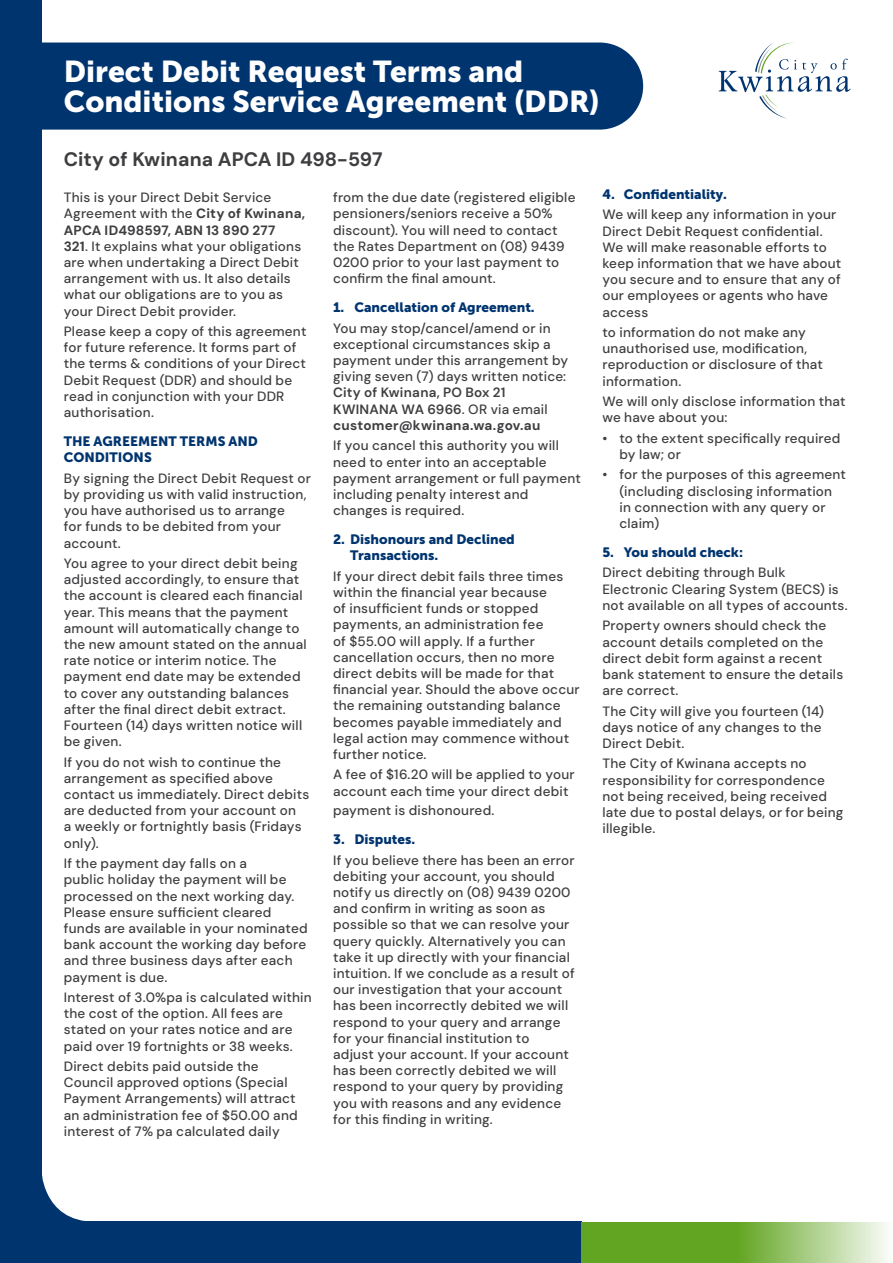
<style>
.page{position:relative;width:893px;height:1263px;background:#fff}
.page>*{position:absolute;margin:0;border:0;box-sizing:border-box;transform-origin:0 0}
.t1{font:30px/30px "Museo Sans 900";color:#fff}
.t2{font:700 19.5px "DM Sans";color:#3e3d40}
.t3{font:500 13.5px/16.2px "DM Sans";letter-spacing:.015em;color:#3e3d40}
.t4{font:13.5px/16.2px "Museo Sans 900";color:#00346f}
.t5{font:600 13.5px/16.2px "DM Sans";letter-spacing:.015em;color:#3e3d40}
.s1{font-weight:700}
.s2{font-weight:500}
</style>
<div class="page">
<svg style="left:719px;top:43px;width:131px;height:76px"></svg>
<div style="left:0;top:1222px;width:581px;height:41px;background:#00346f"></div>
<div style="left:0;top:0;width:41px;height:1263px;background:#00346f"></div>
<svg style="left:41px;top:1168px;width:54px;height:54px"></svg>
<svg style="left:581px;top:1222px;width:306px;height:41px;background:#85b954"></svg>
<div style="left:41px;top:43px;width:602px;height:87px;background:#00346f"></div>
<h1 class="t1" style="left:64px;top:56px;width:537px">Direct Debit Request Terms and<br>Conditions Service Agreement (DDR)</h1>
<h2 class="t2" style="left:64px;top:147px;width:320px">City of Kwinana APCA ID 498-597</h2>
<p class="t3" style="left:64px;top:189px;width:243px">This is your Direct Debit Service Agreement with the <span class="s1">City of Kwinana, APCA ID498597, ABN 13 890 277<br>321</span>. It explains what your obligations are when undertaking a Direct Debit arrangement with us. It also details what our obligations are to you as your Direct Debit provider.</p>
<p class="t3" style="left:64px;top:323px;width:244px">Please keep a copy of this agreement for future reference. It forms part of the terms &amp; conditions of your Direct<br>Debit Request (DDR) and should be read in conjunction with your DDR authorisation.</p>
<p class="t4" style="left:64px;top:433px;width:196px">THE AGREEMENT TERMS AND<br>CONDITIONS</p>
<p class="t3" style="left:64px;top:470px;width:249px">By signing the Direct Debit Request or by providing us with valid instruction, you have authorised us to arrange<br>for funds to be debited from your account.</p>
<p class="t3" style="left:64px;top:555px;width:244px">You agree to your direct debit being adjusted accordingly, to ensure that the account is cleared each financial year. This means that the payment amount will automatically change to the new amount stated on the annual rate notice or interim notice. The payment end date may be extended to cover any outstanding balances after the final direct debit extract.<br>Fourteen (14) days written notice will be given.</p>
<p class="t3" style="left:64px;top:754px;width:247px">If you do not wish to continue the arrangement as specified above contact us immediately. Direct debits are deducted from your account on<br>a weekly or fortnightly basis (Fridays only).</p>
<p class="t3" style="left:64px;top:855px;width:245px">If the payment day falls on a<br>public holiday the payment will be processed on the next working day.<br>Please ensure sufficient cleared funds are available in your nominated bank account the working day before and three business days after each payment is due.</p>
<p class="t3" style="left:64px;top:989px;width:250px">Interest of 3.0%pa is calculated within the cost of the option. All fees are stated on your rates notice and are paid over 19 fortnights or 38 weeks.</p>
<p class="t3" style="left:64px;top:1058px;width:236px">Direct debits paid outside the Council approved options (Special Payment Arrangements) will attract an administration fee of $50.00 and interest of 7% pa calculated daily</p>
<p class="t3" style="left:333px;top:189px;width:244px">from the due date (registered eligible pensioners/seniors receive a 50% discount). You will need to contact the Rates Department on (08) 9439<br>0200 prior to your last payment to confirm the final amount.</p>
<p class="t4" style="left:333px;top:299px;width:203px">1. Cancellation of Agreement.</p>
<p class="t3" style="left:333px;top:320px;width:237px">You may stop/cancel/amend or in exceptional circumstances skip a payment under this arrangement by giving seven (7) days written notice:</p>
<p class="t5" style="left:333px;top:385px;width:216px">City of Kwinana, PO Box 21<br>KWINANA WA 6966<span class="s2">. OR via email </span><span class="s1">customer@kwinana.wa.gov.au</span></p>
<p class="t3" style="left:333px;top:437px;width:249px">If you cancel this authority you will need to enter into an acceptable payment arrangement or full payment including penalty interest and changes is required.</p>
<p class="t4" style="left:350px;top:531px;width:166px;text-indent:-17px">2. Dishonours and Declined<br>Transactions.</p>
<p class="t3" style="left:333px;top:568px;width:248px">If your direct debit fails three times within the financial year because<br>of insufficient funds or stopped payments, an administration fee<br>of $55.00 will apply. If a further cancellation occurs, then no more direct debits will be made for that financial year. Should the above occur the remaining outstanding balance becomes payable immediately and legal action may commence without further notice.</p>
<p class="t3" style="left:333px;top:766px;width:243px">A fee of $16.20 will be applied to your account each time your direct debit</p>
<p class="t3" style="left:333px;top:802px;width:163px">payment is dishonoured.</p>
<p class="t4" style="left:333px;top:831px;width:84px">3. Disputes.</p>
<p class="t3" style="left:333px;top:852px;width:243px">If you believe there has been an error debiting your account, you should notify us directly on (08) 9439 0200 and confirm in writing as soon as possible so that we can resolve your query quickly. Alternatively you can take it up directly with your financial intuition. If we conclude as a result of our investigation that your account has been incorrectly debited we will respond to your query and arrange for your financial institution to<br>adjust your account. If your account has been correctly debited we will respond to your query by providing you with reasons and any evidence for this finding in writing.</p>
<p class="t4" style="left:602px;top:186px;width:126px">4. Confidentiality.</p>
<p class="t3" style="left:602px;top:206px;width:240px">We will keep any information in your<br>Direct Debit Request confidential.<br>We will make reasonable efforts to keep information that we have about you secure and to ensure that any of our employees or agents who have access</p>
<p class="t3" style="left:602px;top:324px;width:222px">to information do not make any unauthorised use, modification, reproduction or disclosure of that information.</p>
<p class="t3" style="left:602px;top:393px;width:245px">We will only disclose information that we have about you:</p>
<p class="t3" style="left:619px;top:430px;width:223px;text-indent:-17px">• to the extent specifically required by law; or</p>
<p class="t3" style="left:619px;top:466px;width:228px;text-indent:-17px">• for the purposes of this agreement (including disclosing information in connection with any query or claim)</p>
<p class="t4" style="left:602px;top:544px;width:142px">5. You should check:</p>
<p class="t3" style="left:602px;top:565px;width:247px">Direct debiting through Bulk<br>Electronic Clearing System (BECS) is not available on all types of accounts.</p>
<p class="t3" style="left:602px;top:617px;width:242px">Property owners should check the account details completed on the direct debit form against a recent bank statement to ensure the details are correct.</p>
<p class="t3" style="left:602px;top:703px;width:223px">The City will give you fourteen (14) days notice of any changes to the<br>Direct Debit.</p>
<p class="t3" style="left:602px;top:755px;width:243px">The City of Kwinana accepts no responsibility for correspondence not being received, being received late due to postal delays, or for being illegible.</p>
</div>
